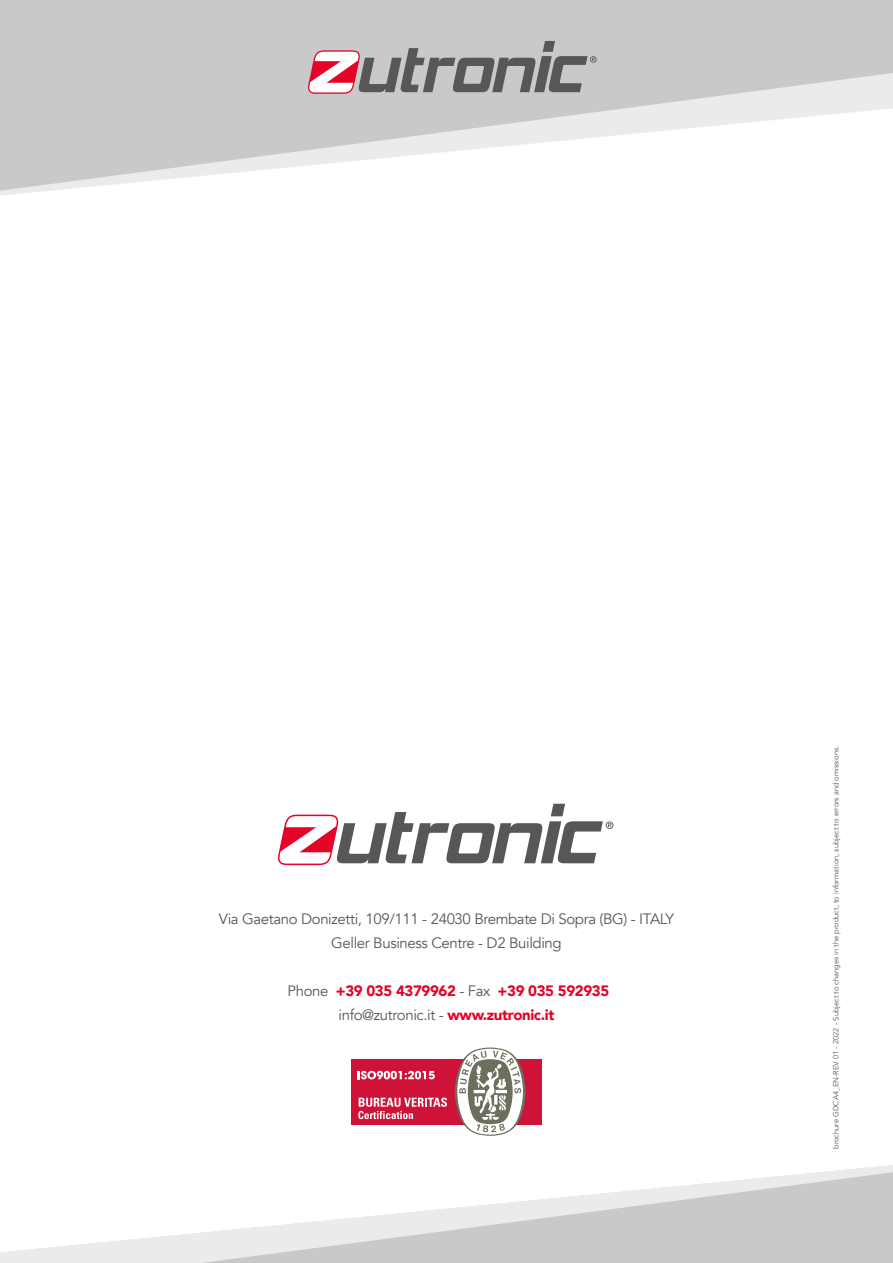
<style>
.page{position:relative;width:893px;height:1263px;background:#fff}
.page>*{position:absolute;margin:0;border:0;box-sizing:border-box;transform-origin:0 0}
.t1{font:15px/24px "Avenir";letter-spacing:-.025em;color:#575756;text-align:center}
.t2{font:900 15px/24px "Avenir";letter-spacing:-.025em;color:#e40428;text-align:center}
.t3{font:7.5px "Avenir";color:#575756}
.s1{font-weight:400;color:#575756}
</style>
<div class="page">
<svg style="left:0;top:1165px;width:893px;height:98px"></svg>
<svg style="left:201px;top:1172px;width:692px;height:91px"></svg>
<svg style="left:0;top:0;width:893px;height:191px;fill:#c9c9cc"></svg>
<svg style="left:308px;top:41px;width:289px;height:53px;background:#ab9fa2"></svg>
<div style="left:351px;top:1059px;width:191px;height:65px;background:#cf1238"></div>
<svg style="left:358px;top:1097px;width:89px;height:22px"></svg>
<svg style="left:455px;top:1047px;width:71px;height:89px"></svg>
<svg style="left:358px;top:1071px;width:77px;height:8px"></svg>
<svg style="left:278px;top:804px;width:335px;height:61px"></svg>
<h1 class="t1" style="left:219px;top:907px;width:457px">Via Gaetano Donizetti, 109/111 - 24030 Brembate Di Sopra (BG) - ITALY<br>Geller Business Centre - D2 Building</h1>
<h1 class="t2" style="left:287px;top:979px;width:323px"><span class="s1">Phone</span> +39 035 4379962 <span class="s1">- Fax</span> +39 035 592935 <span class="s1">info@zutronic.it -</span> www.zutronic.it</h1>
<p class="t3" style="left:831px;top:1149px;width:405px;rotate:-90deg">brochure GDCA4_EN-REV 01 - 2022 - Subject to changes in the product, to information, subject to errors and omissions.</p>
</div>
